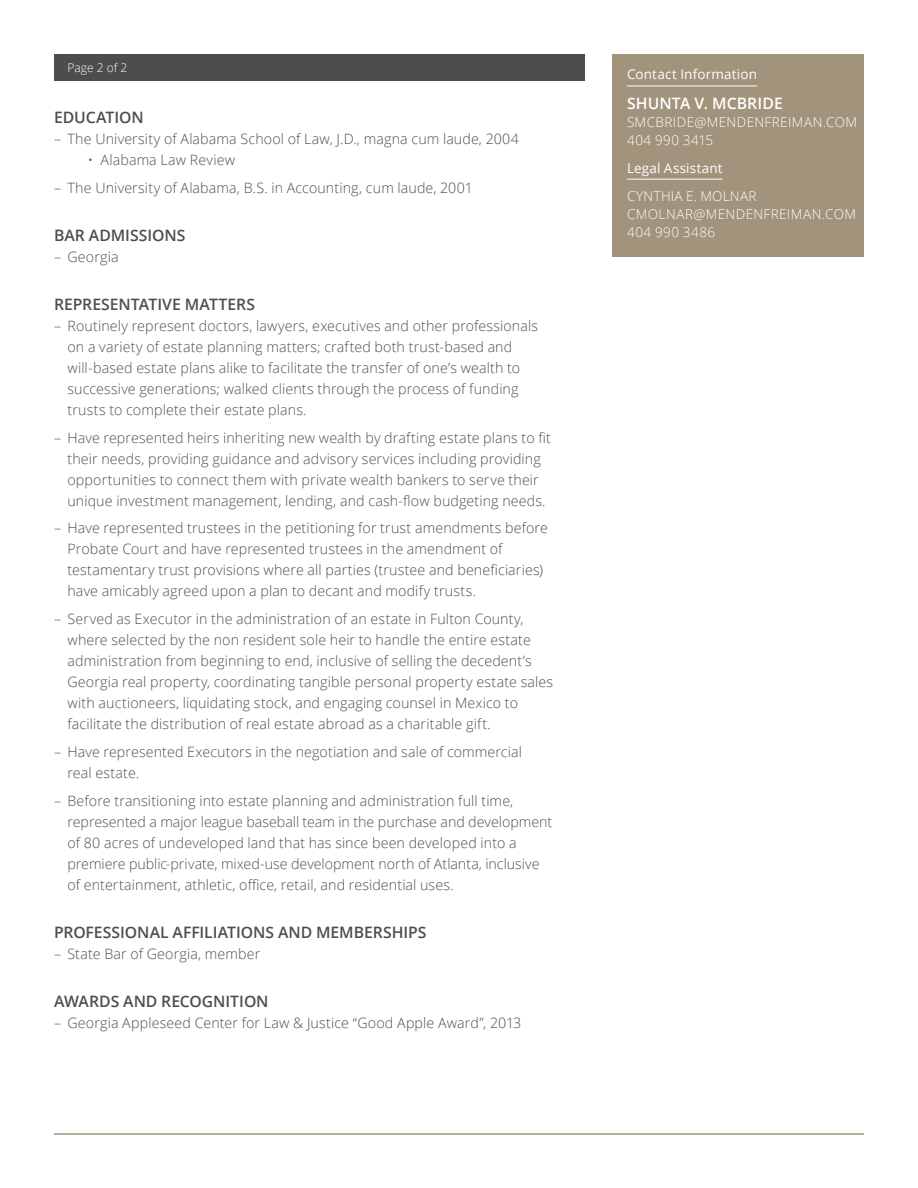
<style>
.page{position:relative;width:918px;height:1188px;background:#fff}
.page>*{position:absolute;margin:0;border:0;box-sizing:border-box;transform-origin:0 0}
.Subhead{font:600 15.75px "Open Sans";letter-spacing:-.005em;color:#4e4d54}
.Contact_info_sidebar{font:600 15.75px "Open Sans";letter-spacing:.005em;color:#fff}
.Bullet_1{font:300 14.25px/21px "Open Sans";letter-spacing:.01em;color:#4e4d54}
.Bullet_2{font:300 14.25px "Open Sans";letter-spacing:.005em;color:#4e4d54}
.Contact_info_sidebar-2{font:300 13.5px/18px "Open Sans";letter-spacing:.03em;color:#fff}
.Subhead_sidebar{font:13.5px "Open Sans";letter-spacing:.01em;color:#fff}
.t1{font:300 12px "Open Sans";color:#fff}
</style>
<div class="page">
<hr style="left:54px;top:1133px;width:810px;height:2px;background:#a1937c">
<div style="left:54px;top:54px;width:531px;height:27px;background:#4d4c4f"></div>
<div style="left:612px;top:54px;width:252px;height:202px;background:#a1937c"></div>
<hr style="left:627px;top:86px;width:130px;height:1px;background:#fff">
<hr style="left:627px;top:179px;width:96px;height:1px;background:#fff">
<p class="t1" style="left:68px;top:60px;width:61px">Page 2 of 2</p>
<p class="Subhead" style="left:54px;top:107px;width:91px">EDUCATION</p>
<p class="Bullet_1" style="left:54px;top:128px;width:466px">– The University of Alabama School of Law, J.D., magna cum laude, 2004</p>
<p class="Bullet_2" style="left:88px;top:150px;width:149px">• Alabama Law Review</p>
<p class="Bullet_1" style="left:54px;top:177px;width:420px">– The University of Alabama, B.S. in Accounting, cum laude, 2001</p>
<p class="Subhead" style="left:54px;top:224px;width:133px">BAR ADMISSIONS</p>
<p class="Bullet_1" style="left:54px;top:246px;width:66px">– Georgia</p>
<p class="Subhead" style="left:54px;top:293px;width:203px">REPRESENTATIVE MATTERS</p>
<p class="Bullet_1" style="left:68px;top:315px;width:472px;text-indent:-14px">– Routinely represent doctors, lawyers, executives and other professionals on a variety of estate planning matters; crafted both trust-based and will-based estate plans alike to facilitate the transfer of one’s wealth to successive generations; walked clients through the process of funding trusts to complete their estate plans.</p>
<p class="Bullet_1" style="left:54px;top:427px;width:498px;text-align:center">– Have represented heirs inheriting new wealth by drafting estate plans to fit their needs, providing guidance and advisory services including providing opportunities to connect them with private wealth bankers to serve their unique investment management, lending, and cash-flow budgeting needs.</p>
<p class="Bullet_1" style="left:68px;top:517px;width:482px;text-indent:-14px">– Have represented trustees in the petitioning for trust amendments before Probate Court and have represented trustees in the amendment of testamentary trust provisions where all parties (trustee and beneficiaries) have amicably agreed upon a plan to decant and modify trusts.</p>
<p class="Bullet_1" style="left:68px;top:608px;width:487px;text-indent:-14px">– Served as Executor in the administration of an estate in Fulton County, where selected by the non resident sole heir to handle the entire estate administration from beginning to end, inclusive of selling the decedent’s Georgia real property, coordinating tangible personal property estate sales with auctioneers, liquidating stock, and engaging counsel in Mexico to facilitate the distribution of real estate abroad as a charitable gift.</p>
<p class="Bullet_1" style="left:68px;top:741px;width:456px;text-indent:-14px">– Have represented Executors in the negotiation and sale of commercial real estate.</p>
<p class="Bullet_1" style="left:68px;top:790px;width:486px;text-indent:-14px">– Before transitioning into estate planning and administration full time, represented a major league baseball team in the purchase and development of 80 acres of undeveloped land that has since been developed into a premiere public-private, mixed-use development north of Atlanta, inclusive of entertainment, athletic, office, retail, and residential uses.</p>
<p class="Subhead" style="left:54px;top:921px;width:374px">PROFESSIONAL AFFILIATIONS AND MEMBERSHIPS</p>
<p class="Bullet_1" style="left:54px;top:943px;width:208px">– State Bar of Georgia, member</p>
<p class="Subhead" style="left:54px;top:990px;width:216px">AWARDS AND RECOGNITION</p>
<p class="Bullet_1" style="left:54px;top:1012px;width:469px">– Georgia Appleseed Center for Law &amp; Justice “Good Apple Award”, 2013</p>
<p class="Subhead_sidebar" style="left:627px;top:65px;width:132px">Contact Information</p>
<p class="Contact_info_sidebar" style="left:627px;top:93px;width:157px">SHUNTA V. MCBRIDE</p>
<p class="Contact_info_sidebar-2" style="left:627px;top:113px;width:232px">SMCBRIDE@MENDENFREIMAN.COM<br>404 990 3415</p>
<p class="Subhead_sidebar" style="left:627px;top:159px;width:97px">Legal Assistant</p>
<p class="Contact_info_sidebar-2" style="left:627px;top:187px;width:231px">CYNTHIA E. MOLNAR<br>CMOLNAR@MENDENFREIMAN.COM<br>404 990 3486</p>
</div>
